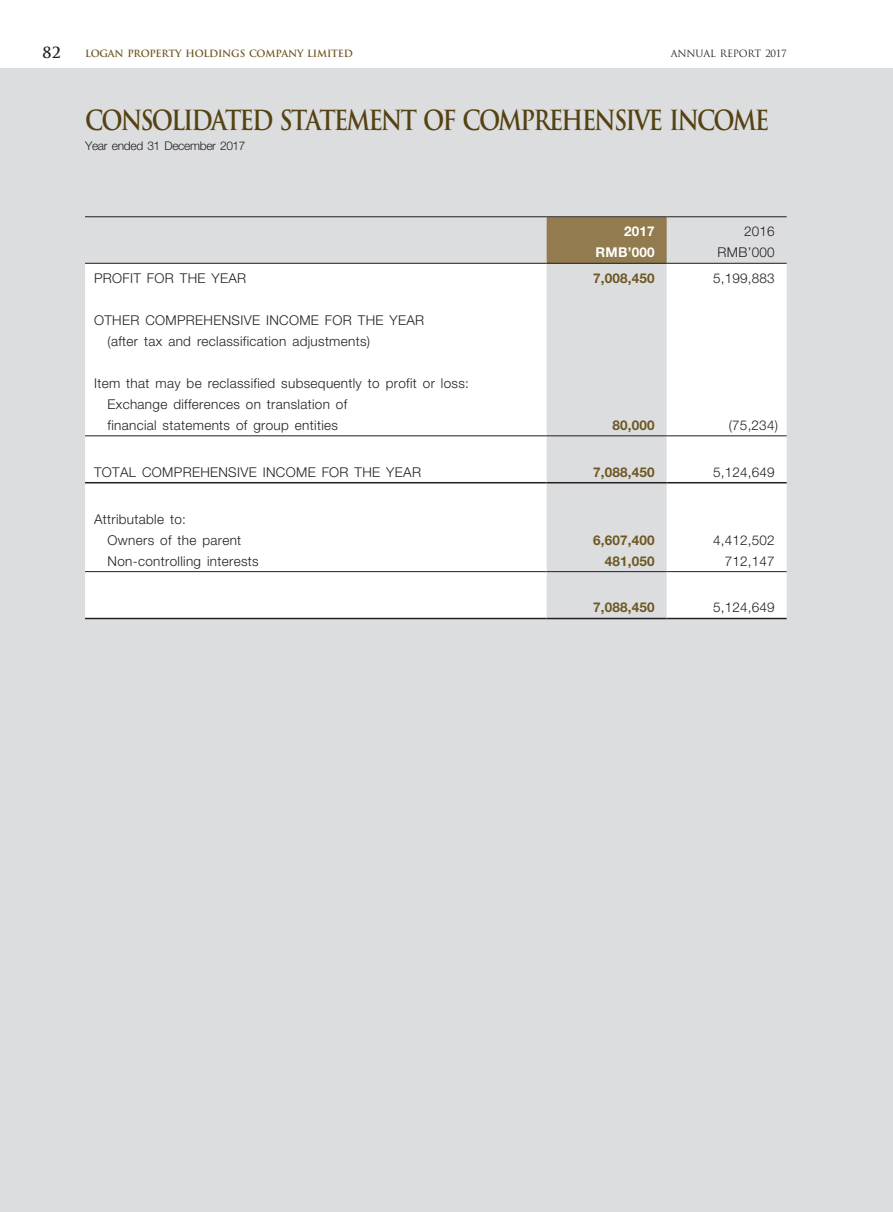
<style>
.page{position:relative;width:893px;height:1212px;background:#fff}
.page>*{position:absolute;margin:0;border:0;box-sizing:border-box;transform-origin:0 0}
.t1{font:700 27px "Trajan Pro";letter-spacing:-.085em;color:#554211;scale:.85 1}
.t2{font:700 15px "Trajan Pro";color:#231f20}
._15_Table_Stub{font:300 13.5px/21px "Helvetica Neue LT Std";letter-spacing:.025em;color:#231f20}
._01_Body_Text{font:300 13.5px "Helvetica Neue LT Std";letter-spacing:.015em;color:#231f20}
._01_Body_Text-2{font:700 13.5px "Helvetica Neue LT Std";letter-spacing:.015em;color:#6e5721}
._01_Body_Text-3{font:700 13.5px "Helvetica Neue LT Std";letter-spacing:.015em;color:#fff}
.t3{font:300 12px "Helvetica Neue LT Std";letter-spacing:-.025em;color:#231f20}
.t4{font:700 9.75px "Trajan Pro";letter-spacing:-.025em;color:#6e5721}
.t5{font:9.75px "Trajan Pro";letter-spacing:-.025em;color:#231f20}
</style>
<div class="page">
<div style="left:0;top:68px;width:893px;height:1144px;background:#dcdddf"></div>
<div style="left:547px;top:217px;width:120px;height:46px;background:#917b4f"></div>
<svg style="left:85px;top:264px;width:702px;height:354px;fill:#fff"></svg>
<hr style="left:85px;top:216px;width:462px;height:1px;background:#231f20">
<hr style="left:547px;top:216px;width:120px;height:1px;background:#231f20">
<hr style="left:667px;top:216px;width:120px;height:1px;background:#231f20">
<hr style="left:85px;top:263px;width:462px;height:1px;background:#231f20">
<hr style="left:547px;top:263px;width:120px;height:1px;background:#231f20">
<hr style="left:667px;top:263px;width:120px;height:1px;background:#231f20">
<hr style="left:85px;top:435px;width:462px;height:1px;background:#231f20">
<hr style="left:547px;top:435px;width:120px;height:1px;background:#231f20">
<hr style="left:667px;top:435px;width:120px;height:1px;background:#231f20">
<hr style="left:85px;top:482px;width:462px;height:1px;background:#231f20">
<hr style="left:547px;top:482px;width:120px;height:1px;background:#231f20">
<hr style="left:667px;top:482px;width:120px;height:1px;background:#231f20">
<hr style="left:85px;top:571px;width:462px;height:1px;background:#231f20">
<hr style="left:547px;top:571px;width:120px;height:1px;background:#231f20">
<hr style="left:667px;top:571px;width:120px;height:1px;background:#231f20">
<hr style="left:85px;top:618px;width:462px;height:1px;background:#231f20">
<hr style="left:547px;top:618px;width:120px;height:1px;background:#231f20">
<hr style="left:667px;top:618px;width:120px;height:1px;background:#231f20">
<p class="t2" style="left:43px;top:43px;width:20px">82</p>
<p class="t4" style="left:85px;top:47px;width:269px">LOGAN PROPERTY HOLDINGS COMPANY LIMITED</p>
<p class="t5" style="left:671px;top:47px;width:117px">ANNUAL REPORT 2017</p>
<h1 class="t1" style="left:85px;top:104px;width:807px">CONSOLIDATED STATEMENT OF COMPREHENSIVE INCOME</h1>
<p class="t3" style="left:85px;top:138px;width:162px">Year ended 31 December 2017</p>
<p class="_01_Body_Text-3" style="left:624px;top:223px;width:32px">2017</p>
<p class="_01_Body_Text" style="left:744px;top:223px;width:32px">2016</p>
<p class="_01_Body_Text-3" style="left:595px;top:244px;width:61px">RMB’000</p>
<p class="_01_Body_Text" style="left:718px;top:244px;width:59px">RMB’000</p>
<p class="_15_Table_Stub" style="left:94px;top:267px;width:154px">PROFIT FOR THE YEAR</p>
<p class="_01_Body_Text-2" style="left:593px;top:270px;width:63px">7,008,450</p>
<p class="_01_Body_Text" style="left:713px;top:270px;width:63px">5,199,883</p>
<p class="_15_Table_Stub" style="left:108px;top:309px;width:318px;text-indent:-14px">OTHER COMPREHENSIVE INCOME FOR THE YEAR (after tax and reclassification adjustments)</p>
<p class="_15_Table_Stub" style="left:108px;top:372px;width:363px;text-indent:-14px">Item that may be reclassified subsequently to profit or loss:<br>Exchange differences on translation of<br>financial statements of group entities</p>
<p class="_01_Body_Text-2" style="left:612px;top:417px;width:44px">80,000</p>
<p class="_01_Body_Text" style="left:729px;top:417px;width:51px">(75,234)</p>
<p class="_15_Table_Stub" style="left:94px;top:461px;width:328px">TOTAL COMPREHENSIVE INCOME FOR THE YEAR</p>
<p class="_01_Body_Text-2" style="left:593px;top:463px;width:63px">7,088,450</p>
<p class="_01_Body_Text" style="left:713px;top:463px;width:63px">5,124,649</p>
<p class="_15_Table_Stub" style="left:94px;top:508px;width:93px">Attributable to:</p>
<p class="_15_Table_Stub" style="left:108px;top:529px;width:135px">Owners of the parent</p>
<p class="_01_Body_Text-2" style="left:593px;top:532px;width:63px">6,607,400</p>
<p class="_01_Body_Text" style="left:713px;top:532px;width:63px">4,412,502</p>
<p class="_15_Table_Stub" style="left:108px;top:550px;width:153px">Non-controlling interests</p>
<p class="_01_Body_Text-2" style="left:605px;top:553px;width:51px">481,050</p>
<p class="_01_Body_Text" style="left:725px;top:553px;width:51px">712,147</p>
<p class="_01_Body_Text-2" style="left:593px;top:599px;width:63px">7,088,450</p>
<p class="_01_Body_Text" style="left:713px;top:599px;width:63px">5,124,649</p>
</div>
